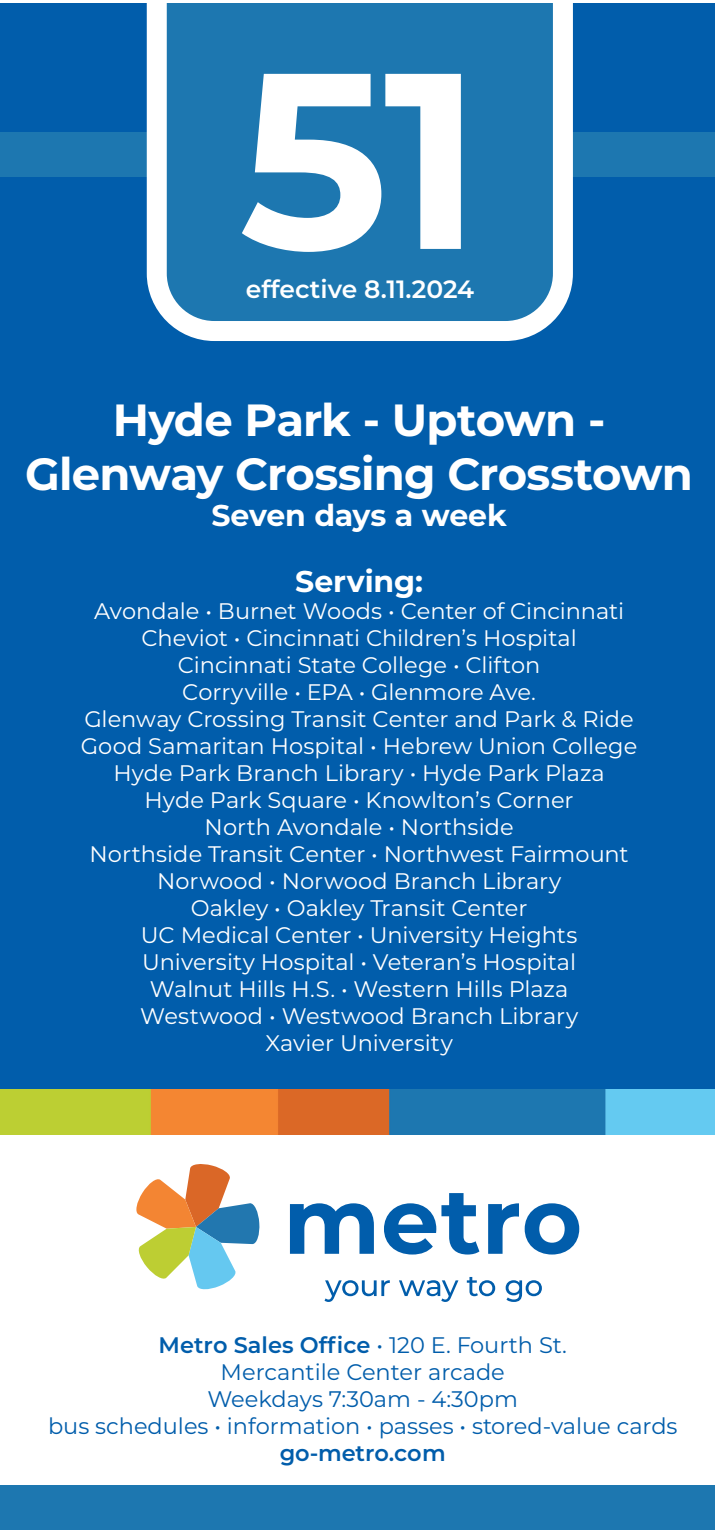
<style>
.page{position:relative;width:715px;height:1530px;background:#fff}
.page>*{position:absolute;margin:0;border:0;box-sizing:border-box;transform-origin:0 0}
.t1{font:700 250px "Montserrat";color:#fff}
.t2{font:700 45px "Montserrat";letter-spacing:-.02em;color:#fff}
.t3{font:700 30px "Montserrat";letter-spacing:-.005em;color:#fff}
.t4{font:600 25px "Montserrat";color:#fff}
.t5{font:22.5px "Montserrat";color:#fff}
.t6{font:22.5px/27px "Montserrat";color:#015dab;text-align:center}
.s1{font-weight:600}
</style>
<div class="page">
<div style="left:0;top:3px;width:715px;height:1099px;background:#015dab"></div>
<div style="left:0;top:132px;width:715px;height:45px;background:#1d77b0"></div>
<svg style="left:290px;top:1203px;width:84px;height:50px"></svg>
<svg style="left:384px;top:1193px;width:95px;height:61px"></svg>
<svg style="left:488px;top:1203px;width:31px;height:50px"></svg>
<svg style="left:525px;top:1203px;width:54px;height:51px"></svg>
<svg style="left:324px;top:1280px;width:66px;height:21px"></svg>
<svg style="left:399px;top:1280px;width:59px;height:21px"></svg>
<svg style="left:467px;top:1277px;width:28px;height:19px"></svg>
<svg style="left:506px;top:1280px;width:36px;height:21px"></svg>
<svg style="left:136px;top:1164px;width:124px;height:126px"></svg>
<svg style="left:147px;top:3px;width:426px;height:338px;background:#3c89bb"></svg>
<div style="left:0;top:1485px;width:715px;height:44px;background:#1d77b0"></div>
<img style="left:0;top:1089px;width:715px;height:45px">
<p class="t1" style="left:239px;top:-20px;width:244px">51</p>
<p class="t4" style="left:246px;top:271px;width:230px">effective 8.11.2024</p>
<p class="t2" style="left:113px;top:387px;width:494px">Hyde Park - Uptown -</p>
<p class="t2" style="left:25px;top:441px;width:669px">Glenway Crossing Crosstown</p>
<p class="t3" style="left:211px;top:493px;width:297px">Seven days a week</p>
<p class="t3" style="left:295px;top:559px;width:129px">Serving:</p>
<p class="t5" style="left:94px;top:595px;width:532px">Avondale • Burnet Woods • Center of Cincinnati</p>
<p class="t5" style="left:142px;top:622px;width:437px">Cheviot • Cincinnati Children’s Hospital</p>
<p class="t5" style="left:178px;top:649px;width:364px">Cincinnati State College • Clifton</p>
<p class="t5" style="left:182px;top:676px;width:355px">Corryville • EPA • Glenmore Ave.</p>
<p class="t5" style="left:84px;top:703px;width:551px">Glenway Crossing Transit Center and Park &amp; Ride</p>
<p class="t5" style="left:81px;top:730px;width:558px">Good Samaritan Hospital • Hebrew Union College</p>
<p class="t5" style="left:113px;top:757px;width:493px">Hyde Park Branch Library • Hyde Park Plaza</p>
<p class="t5" style="left:145px;top:784px;width:431px">Hyde Park Square • Knowlton’s Corner</p>
<p class="t5" style="left:205px;top:811px;width:311px">North Avondale • Northside</p>
<p class="t5" style="left:90px;top:838px;width:541px">Northside Transit Center • Northwest Fairmount</p>
<p class="t5" style="left:157px;top:865px;width:406px">Norwood • Norwood Branch Library</p>
<p class="t5" style="left:191px;top:892px;width:338px">Oakley • Oakley Transit Center</p>
<p class="t5" style="left:141px;top:919px;width:438px">UC Medical Center • University Heights</p>
<p class="t5" style="left:142px;top:946px;width:435px">University Hospital • Veteran’s Hospital</p>
<p class="t5" style="left:150px;top:973px;width:420px">Walnut Hills H.S. • Western Hills Plaza</p>
<p class="t5" style="left:140px;top:1000px;width:440px">Westwood • Westwood Branch Library</p>
<p class="t5" style="left:265px;top:1027px;width:189px">Xavier University</p>
<p class="t6" style="left:48px;top:1330px;width:631px"><span class="s1">Metro Sales Office</span> • 120 E. Fourth St.<br>Mercantile Center arcade<br>Weekdays 7:30am - 4:30pm<br>bus schedules • information • passes • stored-value cards <span class="s1">go-metro.com</span></p>
</div>
